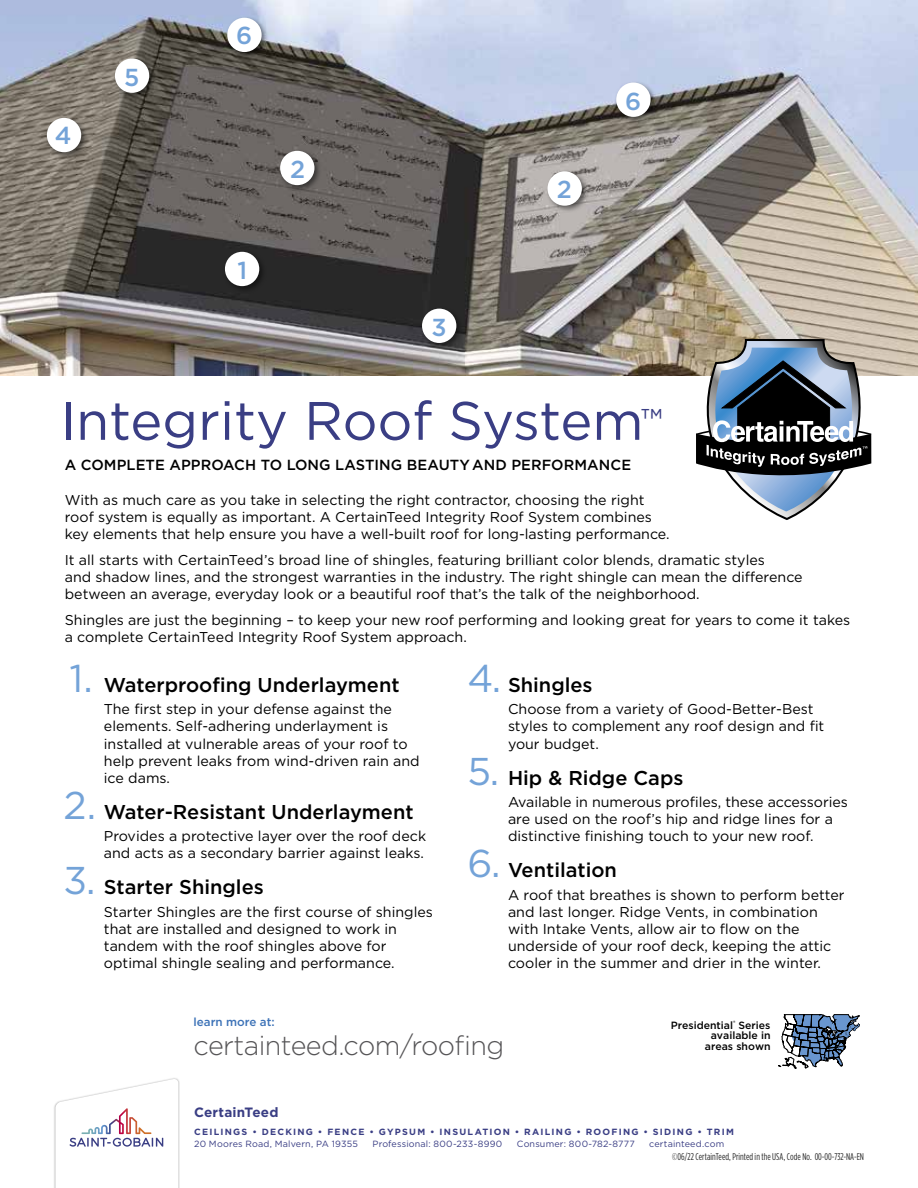
<style>
.page{position:relative;width:918px;height:1188px;background:#fff}
.page>*{position:absolute;margin:0;border:0;box-sizing:border-box;transform-origin:0 0}
.t1{font:54px "Gotham";color:#3a3e84}
.t2{font:300 27px "Gotham";letter-spacing:-.02em;color:#555456}
.t3{font:500 24.6px "Gotham";color:#74a3d8}
.t4{font:500 20.1px "Gotham";color:#000}
.t5{font:500 14.7px "Gotham";letter-spacing:.005em;color:#000}
.t6{font:14.25px/17.1px "Gotham";color:#000}
.t7{font:700 13.5px "Gotham";letter-spacing:.015em;color:#3a3e84}
.t8{font:500 11.7px "Gotham";color:#3c72b7}
.t9{font:500 10.5px/10.8px "Gotham";color:#000;text-align:right}
.t10{font:9.75px "Gotham Condensed";letter-spacing:.005em;color:#292929}
.t11{font:9px "Gotham";letter-spacing:.02em;color:#3a3e84}
.t12{font:700 9px "Gotham";letter-spacing:.135em;color:#3a3e84}
.s1{font-weight:400;font-size:38.7px;color:#74a3d8}
</style>
<div class="page">
<img style="left:0;top:0;width:918px;height:376px">
<div style="left:112px;top:56px;width:45px;height:45px;background:#000;opacity:.5"></div>
<div style="left:115px;top:58px;width:34px;height:35px;background:#fff;border-radius:50%"></div>
<div style="left:225px;top:15px;width:45px;height:45px;background:#000;opacity:.5"></div>
<div style="left:227px;top:18px;width:35px;height:34px;background:#fff;border-radius:50%"></div>
<div style="left:44px;top:115px;width:45px;height:45px;background:#000;opacity:.5"></div>
<div style="left:47px;top:118px;width:34px;height:34px;background:#fff;border-radius:50%"></div>
<div style="left:278px;top:148px;width:44px;height:45px;background:#000;opacity:.5"></div>
<div style="left:280px;top:151px;width:34px;height:34px;background:#fff;border-radius:50%"></div>
<div style="left:545px;top:169px;width:45px;height:45px;background:#000;opacity:.5"></div>
<div style="left:548px;top:171px;width:34px;height:35px;background:#fff;border-radius:50%"></div>
<div style="left:419px;top:306px;width:45px;height:45px;background:#000;opacity:.5"></div>
<div style="left:422px;top:309px;width:34px;height:34px;background:#fff;border-radius:50%"></div>
<div style="left:614px;top:80px;width:44px;height:45px;background:#000;opacity:.5"></div>
<div style="left:616px;top:83px;width:35px;height:34px;background:#fff;border-radius:50%"></div>
<div style="left:222px;top:249px;width:45px;height:45px;background:#000;opacity:.5"></div>
<div style="left:225px;top:252px;width:34px;height:34px;background:#fff;border-radius:50%"></div>
<svg style="left:677px;top:339px;width:208px;height:181px"></svg>
<div style="left:53px;top:1077px;width:127px;height:111px;background:#000;opacity:.3"></div>
<svg style="left:55px;top:1079px;width:123px;height:109px"></svg>
<svg style="left:778px;top:1015px;width:82px;height:54px"></svg>
<h3 class="t3" style="left:55px;top:119px;width:18px">4</h3>
<h3 class="t3" style="left:124px;top:61px;width:17px">5</h3>
<h3 class="t3" style="left:236px;top:20px;width:18px">6</h3>
<h3 class="t3" style="left:237px;top:254px;width:11px">1</h3>
<h3 class="t3" style="left:290px;top:153px;width:17px">2</h3>
<h3 class="t3" style="left:431px;top:311px;width:17px">3</h3>
<h3 class="t3" style="left:557px;top:173px;width:17px">2</h3>
<h3 class="t3" style="left:625px;top:85px;width:18px">6</h3>
<h1 class="t1" style="left:60px;top:386px;width:604px">Integrity Roof System<sup>™</sup></h1>
<p class="t5" style="left:65px;top:455px;width:568px">A COMPLETE APPROACH TO LONG LASTING BEAUTY AND PERFORMANCE</p>
<p class="t6" style="left:65px;top:491px;width:606px">With as much care as you take in selecting the right contractor, choosing the right roof system is equally as important. A CertainTeed Integrity Roof System combines key elements that help ensure you have a well-built roof for long-lasting performance.</p>
<p class="t6" style="left:65px;top:551px;width:739px">It all starts with CertainTeed’s broad line of shingles, featuring brilliant color blends, dramatic styles<br>and shadow lines, and the strongest warranties in the industry. The right shingle can mean the difference between an average, everyday look or a beautiful roof that’s the talk of the neighborhood.</p>
<p class="t6" style="left:65px;top:611px;width:787px">Shingles are just the beginning – to keep your new roof performing and looking great for years to come it takes a complete CertainTeed Integrity Roof System approach.</p>
<h3 class="t4" style="left:70px;top:672px;width:332px"><span class="s1">1.</span> Waterproofing Underlayment</h3>
<p class="t6" style="left:104px;top:700px;width:317px">The first step in your defense against the elements. Self-adhering underlayment is installed at vulnerable areas of your roof to help prevent leaks from wind-driven rain and ice dams.</p>
<h3 class="t4" style="left:64px;top:799px;width:352px"><span class="s1">2.</span> Water-Resistant Underlayment</h3>
<p class="t6" style="left:104px;top:827px;width:324px">Provides a protective layer over the roof deck and acts as a secondary barrier against leaks.</p>
<h3 class="t4" style="left:64px;top:874px;width:202px"><span class="s1">3.</span> Starter Shingles</h3>
<p class="t6" style="left:104px;top:903px;width:331px">Starter Shingles are the first course of shingles that are installed and designed to work in tandem with the roof shingles above for optimal shingle sealing and performance.</p>
<h3 class="t4" style="left:468px;top:672px;width:127px"><span class="s1">4.</span> Shingles</h3>
<p class="t6" style="left:508px;top:700px;width:318px">Choose from a variety of Good-Better-Best styles to complement any roof design and fit your budget.</p>
<h3 class="t4" style="left:468px;top:764px;width:217px"><span class="s1">5.</span> Hip &amp; Ridge Caps</h3>
<p class="t6" style="left:508px;top:793px;width:341px">Available in numerous profiles, these accessories are used on the roof’s hip and ridge lines for a distinctive finishing touch to your new roof.</p>
<h3 class="t4" style="left:468px;top:857px;width:151px"><span class="s1">6.</span> Ventilation</h3>
<p class="t6" style="left:508px;top:886px;width:338px">A roof that breathes is shown to perform better and last longer. Ridge Vents, in combination with Intake Vents, allow air to flow on the underside of your roof deck, keeping the attic cooler in the summer and drier in the winter.</p>
<p class="t8" style="left:194px;top:1014px;width:83px">learn more at:</p>
<h2 class="t2" style="left:194px;top:1028px;width:312px">certainteed.com/roofing</h2>
<p class="t9" style="left:671px;top:1019px;width:101px">Presidential<sup>®</sup> Series available in<br>areas shown</p>
<p class="t7" style="left:194px;top:1103px;width:86px">CertainTeed</p>
<p class="t12" style="left:194px;top:1125px;width:541px">CEILINGS • DECKING • FENCE • GYPSUM • INSULATION • RAILING • ROOFING • SIDING • TRIM</p>
<p class="t11" style="left:194px;top:1138px;width:165px">20 Moores Road, Malvern, PA 19355</p>
<p class="t11" style="left:373px;top:1138px;width:131px">Professional: 800-233-8990</p>
<p class="t11" style="left:517px;top:1138px;width:119px">Consumer: 800-782-8777</p>
<p class="t11" style="left:649px;top:1138px;width:77px">certainteed.com</p>
<p class="t10" style="left:672px;top:1151px;width:193px">©06/22 CertainTeed, Printed in the USA, Code No. 00-00-732-NA-EN</p>
</div>
